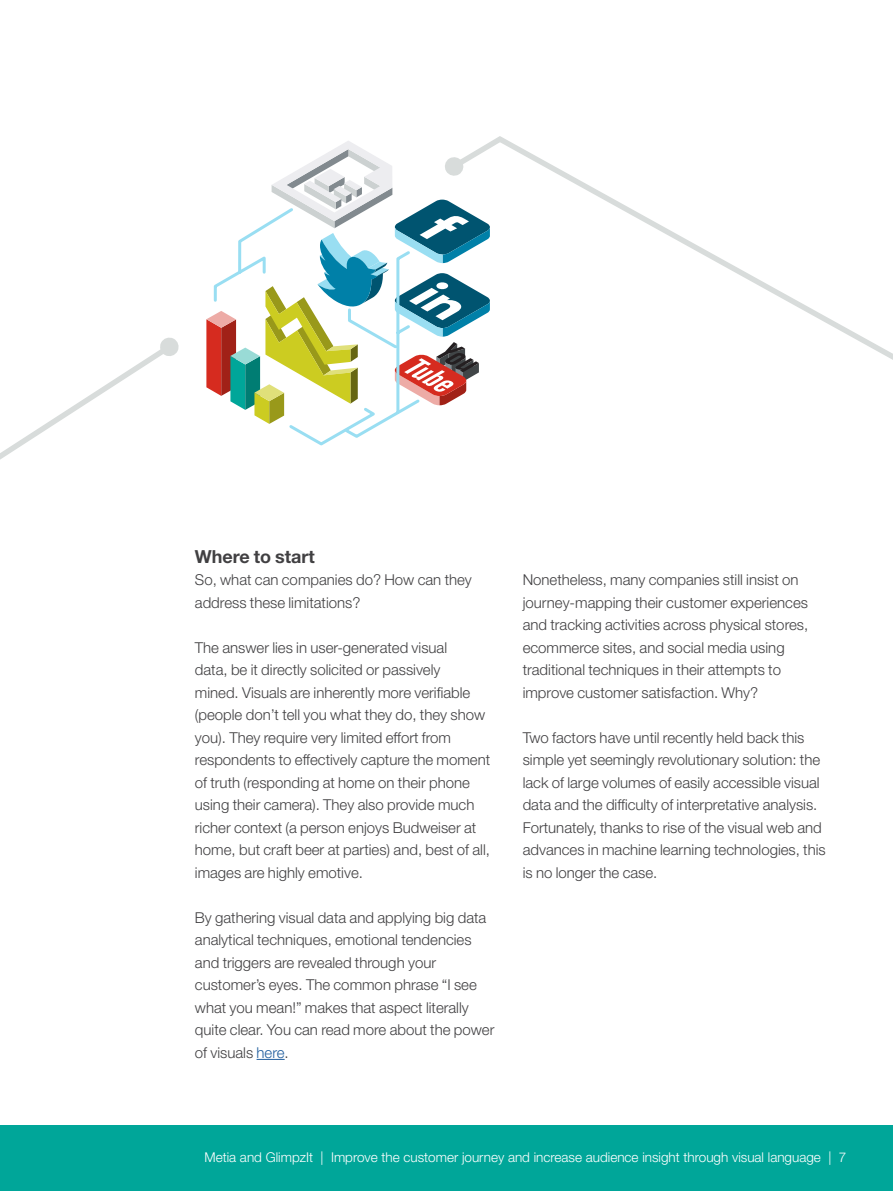
<style>
.page{position:relative;width:893px;height:1191px;background:#fff}
.page>*{position:absolute;margin:0;border:0;box-sizing:border-box;transform-origin:0 0}
.t1{font:700 18px "Helvetica Neue LT Std";color:#414042}
.t2{font:300 15px/22.5px "Helvetica Neue LT Std";color:#414042}
.t3{font:300 13.5px "Helvetica Neue LT Std";color:#fff}
.s1{color:#215e9e}
</style>
<div class="page">
<div style="left:0;top:1125px;width:893px;height:66px;background:#00a699"></div>
<svg style="left:257px;top:1059px;width:28px;height:1px"></svg>
<svg style="left:206px;top:141px;width:273px;height:305px"></svg>
<svg style="left:447px;top:136px;width:446px;height:231px"></svg>
<svg style="left:0;top:337px;width:179px;height:123px"></svg>
<p class="t1" style="left:195px;top:545px;width:122px">Where to start</p>
<p class="t2" style="left:195px;top:568px;width:279px">So, what can companies do? How can they address these limitations?</p>
<p class="t2" style="left:195px;top:636px;width:297px">The answer lies in user-generated visual<br>data, be it directly solicited or passively<br>mined. Visuals are inherently more verifiable (people don’t tell you what they do, they show you). They require very limited effort from respondents to effectively capture the moment of truth (responding at home on their phone using their camera). They also provide much richer context (a person enjoys Budweiser at home, but craft beer at parties) and, best of all, images are highly emotive.</p>
<p class="t2" style="left:195px;top:906px;width:301px">By gathering visual data and applying big data analytical techniques, emotional tendencies and triggers are revealed through your customer’s eyes. The common phrase “I see what you mean!” makes that aspect literally quite clear. You can read more about the power of visuals <span class="s1">here</span>.</p>
<p class="t2" style="left:523px;top:568px;width:287px">Nonetheless, many companies still insist on journey-mapping their customer experiences and tracking activities across physical stores, ecommerce sites, and social media using traditional techniques in their attempts to improve customer satisfaction. Why?</p>
<p class="t2" style="left:523px;top:726px;width:305px">Two factors have until recently held back this simple yet seemingly revolutionary solution: the lack of large volumes of easily accessible visual data and the difficulty of interpretative analysis.<br>Fortunately, thanks to rise of the visual web and advances in machine learning technologies, this is no longer the case.</p>
<p class="t3" style="left:204px;top:1149px;width:643px">Metia and GlimpzIt | Improve the customer journey and increase audience insight through visual language | 7</p>
</div>
